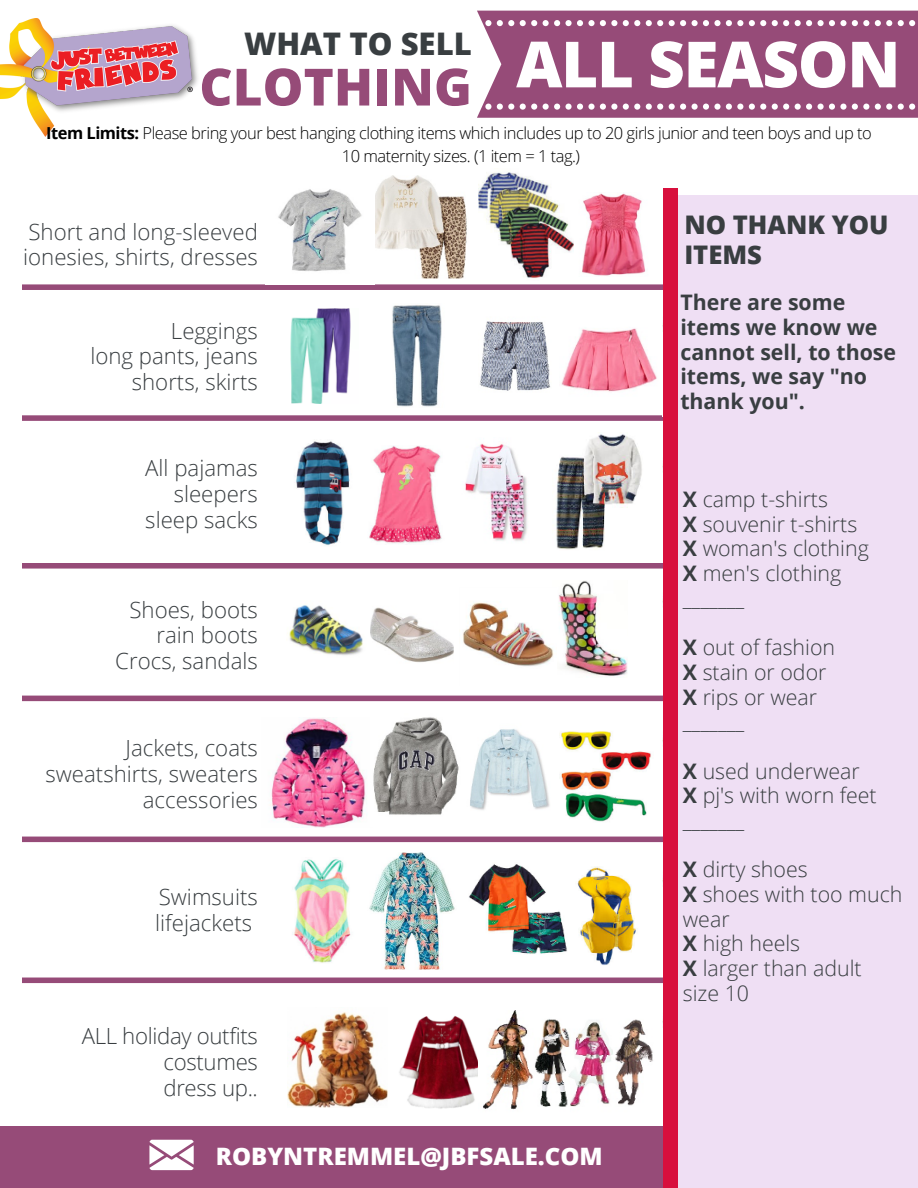
<style>
.page{position:relative;width:918px;height:1188px;background:#fff}
.page>*{position:absolute;margin:0;border:0;box-sizing:border-box;transform-origin:0 0}
.t1{font:800 63.75px "Open Sans";letter-spacing:-.02em;color:#fff}
.t2{font:800 51.3px "Open Sans";color:#964b78}
.t3{font:800 31.2px "Open Sans";color:#393e41}
.t4{font:800 25.65px/29.4px "Open Sans";color:#393e41}
.t5{font:800 24px "Open Sans";color:#fff}
.t6{font:300 22.2px/25.7px "Open Sans";color:#393e41;text-align:right}
.t7{font:300 21.3px/24.8px "Open Sans";color:#393e41}
.t8{font:700 21.3px/24.8px "Open Sans";color:#393e41}
.t9{font:300 16.5px "Open Sans";letter-spacing:-.03em;color:#000}
.s1{font-weight:700}
</style>
<div class="page">
<img style="left:0;top:18px;width:198px;height:118px">
<div style="left:477px;top:11px;width:441px;height:106px;background:#964b78"></div>
<svg style="left:646px;top:20px;width:17px;height:6px"></svg>
<svg style="left:646px;top:104px;width:17px;height:6px"></svg>
<svg style="left:623px;top:20px;width:17px;height:6px"></svg>
<svg style="left:669px;top:104px;width:17px;height:6px"></svg>
<svg style="left:623px;top:104px;width:17px;height:6px"></svg>
<div style="left:714px;top:104px;width:7px;height:6px;background:#fff;border-radius:50%"></div>
<div style="left:714px;top:20px;width:7px;height:6px;background:#fff;border-radius:50%"></div>
<svg style="left:669px;top:20px;width:17px;height:6px"></svg>
<svg style="left:692px;top:104px;width:17px;height:6px"></svg>
<svg style="left:692px;top:20px;width:17px;height:6px"></svg>
<svg style="left:543px;top:104px;width:17px;height:6px"></svg>
<svg style="left:520px;top:104px;width:17px;height:6px"></svg>
<svg style="left:520px;top:20px;width:17px;height:6px"></svg>
<svg style="left:543px;top:20px;width:17px;height:6px"></svg>
<div style="left:565px;top:104px;width:7px;height:6px;background:#fff;border-radius:50%"></div>
<div style="left:588px;top:20px;width:7px;height:6px;background:#fff;border-radius:50%"></div>
<svg style="left:726px;top:104px;width:17px;height:6px"></svg>
<svg style="left:600px;top:104px;width:17px;height:6px"></svg>
<svg style="left:600px;top:20px;width:17px;height:6px"></svg>
<div style="left:565px;top:20px;width:7px;height:6px;background:#fff;border-radius:50%"></div>
<svg style="left:577px;top:104px;width:6px;height:6px"></svg>
<svg style="left:577px;top:20px;width:6px;height:6px"></svg>
<div style="left:588px;top:104px;width:7px;height:6px;background:#fff;border-radius:50%"></div>
<svg style="left:875px;top:104px;width:17px;height:6px"></svg>
<svg style="left:875px;top:20px;width:17px;height:6px"></svg>
<svg style="left:852px;top:104px;width:17px;height:6px"></svg>
<svg style="left:852px;top:20px;width:17px;height:6px"></svg>
<svg style="left:898px;top:104px;width:17px;height:6px"></svg>
<div style="left:840px;top:20px;width:7px;height:6px;background:#fff;border-radius:50%"></div>
<svg style="left:898px;top:20px;width:17px;height:6px"></svg>
<svg style="left:772px;top:104px;width:17px;height:6px"></svg>
<svg style="left:772px;top:20px;width:17px;height:6px"></svg>
<div style="left:840px;top:104px;width:7px;height:6px;background:#fff;border-radius:50%"></div>
<svg style="left:749px;top:104px;width:17px;height:6px"></svg>
<svg style="left:749px;top:20px;width:17px;height:6px"></svg>
<svg style="left:726px;top:20px;width:17px;height:6px"></svg>
<svg style="left:818px;top:104px;width:17px;height:6px"></svg>
<svg style="left:818px;top:20px;width:17px;height:6px"></svg>
<svg style="left:795px;top:20px;width:17px;height:6px"></svg>
<svg style="left:795px;top:104px;width:17px;height:6px"></svg>
<svg style="left:485px;top:20px;width:6px;height:6px"></svg>
<svg style="left:485px;top:104px;width:6px;height:6px"></svg>
<svg style="left:497px;top:104px;width:17px;height:6px"></svg>
<svg style="left:497px;top:20px;width:17px;height:6px"></svg>
<div style="left:0;top:1126px;width:918px;height:62px;background:#964b78"></div>
<svg style="left:23px;top:284px;width:640px;height:6px"></svg>
<svg style="left:23px;top:415px;width:640px;height:6px"></svg>
<svg style="left:23px;top:563px;width:640px;height:6px"></svg>
<svg style="left:23px;top:695px;width:640px;height:7px"></svg>
<svg style="left:23px;top:827px;width:640px;height:16px"></svg>
<svg style="left:23px;top:969px;width:640px;height:15px"></svg>
<div style="left:663px;top:196px;width:255px;height:992px;background:#efdff4"></div>
<img style="left:375px;top:175px;width:92px;height:104px">
<img style="left:290px;top:308px;width:61px;height:96px">
<img style="left:392px;top:305px;width:50px;height:102px">
<img style="left:465px;top:443px;width:63px;height:98px">
<img style="left:295px;top:441px;width:55px;height:105px">
<img style="left:556px;top:434px;width:86px;height:116px">
<img style="left:287px;top:605px;width:76px;height:50px">
<img style="left:370px;top:607px;width:83px;height:56px">
<img style="left:559px;top:581px;width:69px;height:95px">
<img style="left:271px;top:718px;width:95px;height:109px">
<img style="left:292px;top:858px;width:59px;height:105px">
<img style="left:369px;top:852px;width:86px;height:117px">
<img style="left:288px;top:1012px;width:100px;height:96px">
<img style="left:399px;top:1016px;width:79px;height:93px">
<img style="left:278px;top:189px;width:84px;height:83px">
<img style="left:573px;top:193px;width:73px;height:83px">
<img style="left:479px;top:172px;width:94px;height:106px">
<img style="left:479px;top:321px;width:72px;height:70px">
<img style="left:561px;top:328px;width:96px;height:64px">
<div style="left:664px;top:188px;width:13px;height:1000px;background:#d80f3d"></div>
<img style="left:369px;top:446px;width:73px;height:98px">
<img style="left:463px;top:602px;width:91px;height:64px">
<img style="left:373px;top:717px;width:86px;height:98px">
<img style="left:470px;top:729px;width:80px;height:81px">
<img style="left:561px;top:731px;width:90px;height:91px">
<img style="left:577px;top:867px;width:59px;height:98px">
<img style="left:469px;top:864px;width:98px;height:90px">
<img style="left:483px;top:1011px;width:170px;height:99px">
<svg style="left:149px;top:1140px;width:44px;height:30px"></svg>
<p class="t3" style="left:244px;top:21px;width:229px">WHAT TO SELL</p>
<h1 class="t2" style="left:199px;top:51px;width:274px">CLOTHING</h1>
<p class="t1" style="left:516px;top:19px;width:386px">ALL SEASON</p>
<h2 class="t9" style="left:46px;top:122px;width:827px"><span class="s1">Item Limits:</span> Please bring your best hanging clothing items which includes up to 20 girls junior and teen boys and up to</h2>
<p class="t9" style="left:342px;top:144px;width:240px">10 maternity sizes. (1 item = 1 tag.)</p>
<p class="t6" style="left:23px;top:218px;width:236px;text-align:left">Short and long-sleeved ionesies, shirts, dresses</p>
<h6 class="t6" style="left:90px;top:317px;width:169px">Leggings<br>long pants, jeans shorts, skirts</h6>
<h6 class="t6" style="left:145px;top:455px;width:114px">All pajamas sleepers sleep sacks</h6>
<p class="t6" style="left:115px;top:596px;width:144px">Shoes, boots rain boots<br>Crocs, sandals</p>
<h4 class="t6" style="left:45px;top:735px;width:214px">Jackets, coats sweatshirts, sweaters accessories</h4>
<h6 class="t6" style="left:155px;top:884px;width:104px;text-align:left">Swimsuits lifejackets</h6>
<h6 class="t6" style="left:163px;top:1023px;width:96px;text-align:justify;text-indent:-82px">ALL holiday outfits costumes dress up..</h6>
<h3 class="t5" style="left:216px;top:1139px;width:388px">ROBYNTREMMEL@JBFSALE.COM</h3>
<h5 class="t4" style="left:684px;top:209px;width:206px">NO THANK YOU<br>ITEMS</h5>
<p class="t8" style="left:680px;top:289px;width:217px">There are some items we know we cannot sell, to those items, we say "no thank you".</p>
<p class="t7" style="left:683px;top:486px;width:187px"><span class="s1">X</span> camp t-shirts<br><span class="s1">X</span> souvenir t-shirts<br><span class="s1">X</span> woman's clothing<br><span class="s1">X</span> men's clothing _______</p>
<p class="t7" style="left:683px;top:635px;width:154px"><span class="s1">X</span> out of fashion<br><span class="s1">X</span> stain or odor<br><span class="s1">X</span> rips or wear _______</p>
<p class="t7" style="left:683px;top:758px;width:195px"><span class="s1">X</span> used underwear<br><span class="s1">X</span> pj's with worn feet _______</p>
<p class="t7" style="left:683px;top:857px;width:221px"><span class="s1">X</span> dirty shoes<br><span class="s1">X</span> shoes with too much wear<br><span class="s1">X</span> high heels<br><span class="s1">X</span> larger than adult size 10</p>
</div>
